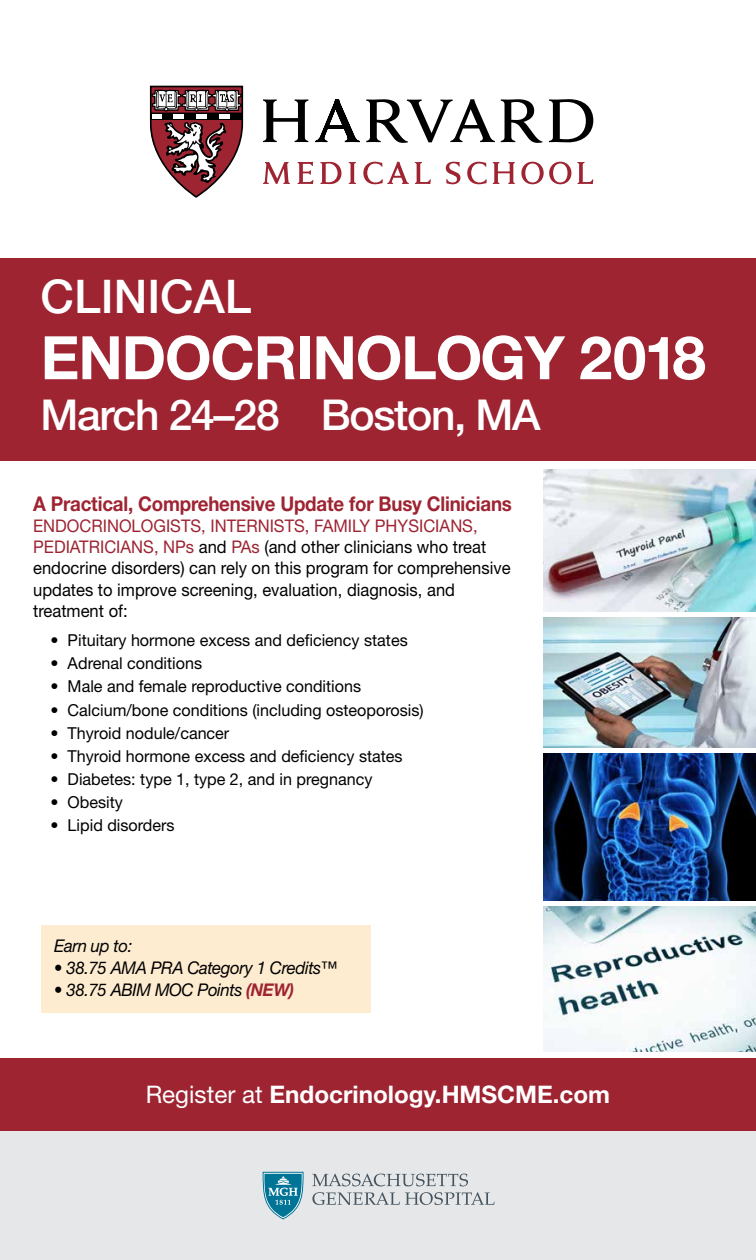
<style>
.page{position:relative;width:756px;height:1260px;background:#fff}
.page>*{position:absolute;margin:0;border:0;box-sizing:border-box;transform-origin:0 0}
.t1{font:700 60.02px "Helvetica Neue LT Std";letter-spacing:-.02em;color:#fff}
.t2{font:500 46.55px "Helvetica Neue LT Std";color:#fff}
.t3{font:500 42.7px "Helvetica Neue LT Std";letter-spacing:-.03em;color:#fff}
.t4{font:700 24.15px "Helvetica Neue LT Std";color:#fff}
.t5{font:700 20.3px "Helvetica Neue LT Std";letter-spacing:-.01em;color:#9e2432;scale:.92 1}
.t6{font:17.5px/21.3px "Helvetica Neue LT Std";color:#000;scale:.95 1}
.t7{font:italic 17.5px "Helvetica Neue LT Std";letter-spacing:-.025em;color:#000;scale:.96 1}
.t8{font:16.45px "Helvetica Neue LT Std";color:#000}
.s1{color:#9e2432}
.s2{font-weight:700;color:#9e2432}
.s3{font-weight:400}
</style>
<div class="page">
<div style="left:0;top:1131px;width:756px;height:129px;background:#e6e7e8"></div>
<img style="left:543px;top:470px;width:213px;height:141px">
<img style="left:543px;top:618px;width:213px;height:129px">
<img style="left:543px;top:754px;width:213px;height:146px">
<img style="left:543px;top:907px;width:213px;height:145px">
<div style="left:0;top:258px;width:756px;height:203px;background:#9e2432"></div>
<svg style="left:263px;top:99px;width:330px;height:44px"></svg>
<svg style="left:263px;top:162px;width:330px;height:22px"></svg>
<svg style="left:150px;top:86px;width:94px;height:112px"></svg>
<svg style="left:263px;top:1172px;width:41px;height:48px"></svg>
<svg style="left:312px;top:1192px;width:183px;height:13px"></svg>
<svg style="left:312px;top:1174px;width:156px;height:12px"></svg>
<div style="left:0;top:1058px;width:756px;height:73px;background:#9e2432"></div>
<div style="left:42px;top:925px;width:329px;height:88px;background:#feecd1"></div>
<h2 class="t2" style="left:41px;top:269px;width:212px">CLINICAL</h2>
<h1 class="t1" style="left:41px;top:321px;width:667px">ENDOCRINOLOGY 2018</h1>
<h3 class="t3" style="left:41px;top:389px;width:501px">March 24–28 Boston, MA</h3>
<p class="t5" style="left:33px;top:491px;width:522px">A Practical, Comprehensive Update for Busy Clinicians</p>
<p class="t6" style="left:33px;top:515px;width:504px"><span class="s1">ENDOCRINOLOGISTS, INTERNISTS, FAMILY PHYSICIANS, PEDIATRICIANS, NPs</span> and <span class="s1">PAs</span> (and other clinicians who treat endocrine disorders) can rely on this program for comprehensive updates to improve screening, evaluation, diagnosis, and treatment of:</p>
<p class="t8" style="left:51px;top:630px;width:359px">• Pituitary hormone excess and deficiency states</p>
<p class="t8" style="left:51px;top:654px;width:153px">• Adrenal conditions</p>
<p class="t8" style="left:51px;top:677px;width:312px">• Male and female reproductive conditions</p>
<p class="t8" style="left:51px;top:700px;width:375px">• Calcium/bone conditions (including osteoporosis)</p>
<p class="t8" style="left:51px;top:723px;width:180px">• Thyroid nodule/cancer</p>
<p class="t8" style="left:51px;top:746px;width:354px">• Thyroid hormone excess and deficiency states</p>
<p class="t8" style="left:51px;top:769px;width:323px">• Diabetes: type 1, type 2, and in pregnancy</p>
<p class="t8" style="left:51px;top:792px;width:74px">• Obesity</p>
<p class="t8" style="left:51px;top:816px;width:126px">• Lipid disorders</p>
<p class="t7" style="left:54px;top:935px;width:83px">Earn up to:</p>
<p class="t7" style="left:54px;top:957px;width:297px">• 38.75 AMA PRA Category 1 Credits™</p>
<p class="t7" style="left:54px;top:979px;width:251px">• 38.75 ABIM MOC Points <span class="s2">(NEW)</span></p>
<h3 class="t4" style="left:146px;top:1080px;width:466px"><span class="s3">Register at</span> Endocrinology.HMSCME.com</h3>
</div>
